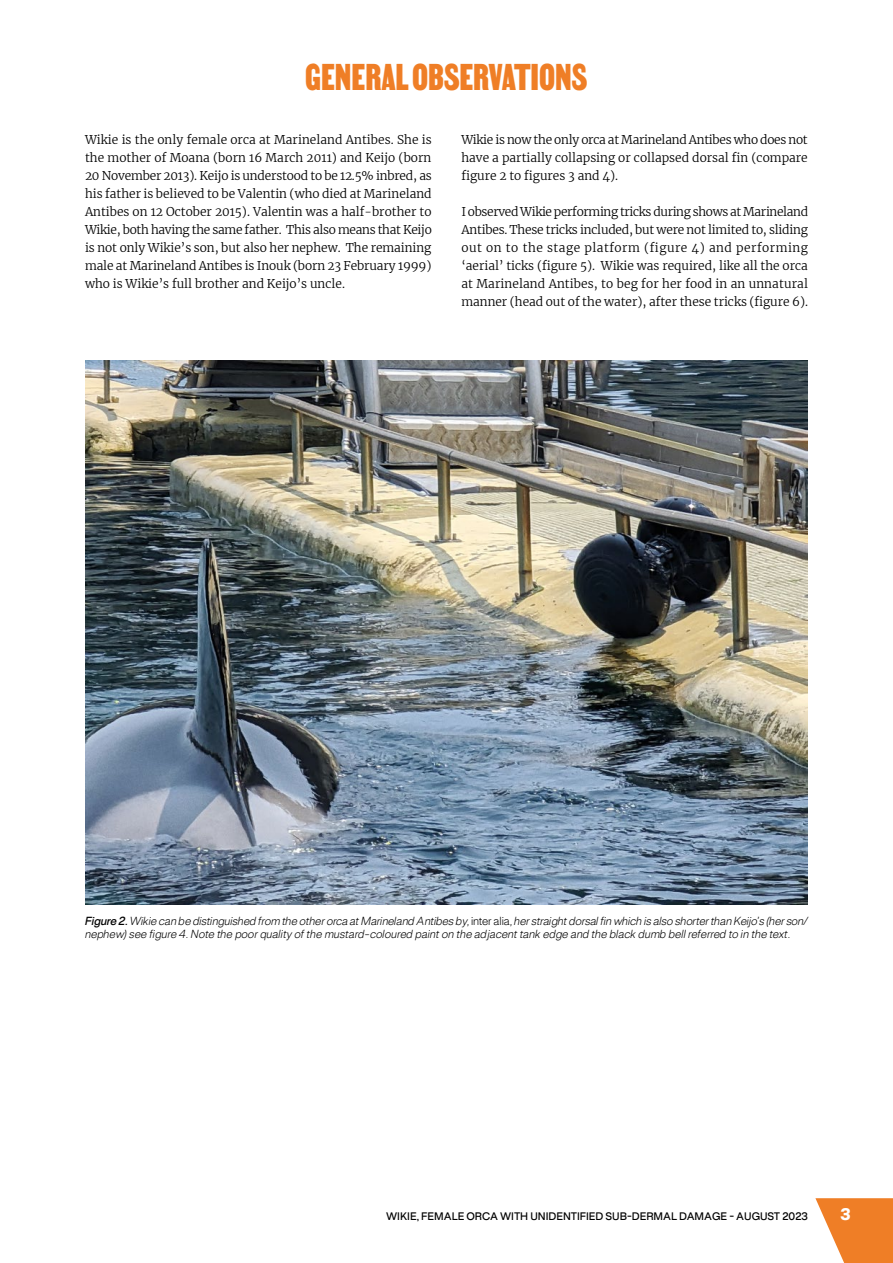
<style>
.page{position:relative;width:893px;height:1263px;background:#fff}
.page>*{position:absolute;margin:0;border:0;box-sizing:border-box;transform-origin:0 0}
.t1{font:45px "MARTIN";color:#ef7e26}
.t2{font:800 15px "Rules";color:#fff}
.t3{font:300 12px/18px "Merriweather";color:#000;text-align:justify}
.t4{font:italic 300 10.5px/12.6px "Rules";letter-spacing:-.01em;color:#000}
.t5{font:500 9.75px "Rules";color:#000}
.s1{font-weight:500}
.s2{font-style:normal}
</style>
<div class="page">
<svg style="left:815px;top:1198px;width:78px;height:65px"></svg>
<img style="left:85px;top:360px;width:723px;height:544px">
<h1 class="t1" style="left:305px;top:50px;width:284px">GENERAL OBSERVATIONS</h1>
<p class="t3" style="left:85px;top:130px;width:348px">Wikie is the only female orca at Marineland Antibes. She is the mother of Moana (born 16 March 2011) and Keijo (born 20 November 2013). Keijo is understood to be 12.5% inbred, as his father is believed to be Valentin (who died at Marineland Antibes on 12 October 2015). Valentin was a half-brother to Wikie, both having the same father. This also means that Keijo is not only Wikie’s son, but also her nephew. The remaining male at Marineland Antibes is Inouk (born 23 February 1999) who is Wikie’s full brother and Keijo’s uncle.</p>
<p class="t3" style="left:461px;top:130px;width:348px">Wikie is now the only orca at Marineland Antibes who does not have a partially collapsing or collapsed dorsal fin (compare figure 2 to figures 3 and 4).</p>
<p class="t3" style="left:461px;top:202px;width:348px">I observed Wikie performing tricks during shows at Marineland Antibes. These tricks included, but were not limited to, sliding out on to the stage platform (figure 4) and performing ‘aerial’ ticks (figure 5). Wikie was required, like all the orca at Marineland Antibes, to beg for her food in an unnatural manner (head out of the water), after these tricks (figure 6).</p>
<p class="t4" style="left:85px;top:915px;width:724px"><span class="s1">Figure 2.</span> Wikie can be distinguished from the other orca at Marineland Antibes by, <span class="s2">inter alia</span>, her straight dorsal fin which is also shorter than Keijo’s (her son/ nephew) see figure 4. Note the poor quality of the mustard-coloured paint on the adjacent tank edge and the black dumb bell referred to in the text.</p>
<p class="t5" style="left:386px;top:1210px;width:423px">WIKIE, FEMALE ORCA WITH UNIDENTIFIED SUB-DERMAL DAMAGE - AUGUST 2023</p>
<p class="t2" style="left:840px;top:1204px;width:12px">3</p>
</div>
